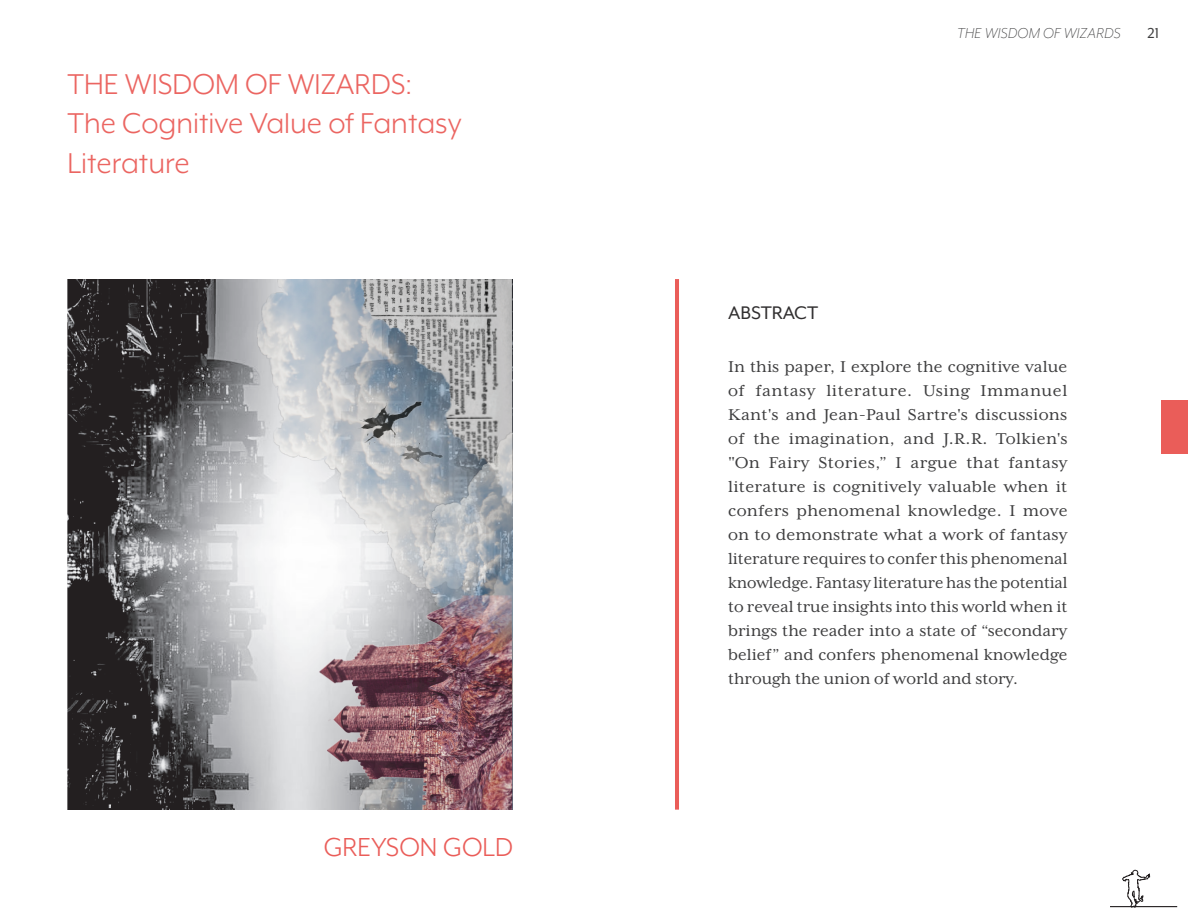
<style>
.page{position:relative;width:1188px;height:918px;background:#fff}
.page>*{position:absolute;margin:0;border:0;box-sizing:border-box;transform-origin:0 0}
.t1{font:33px/39.6px "Mr Eaves XL Mod OT";color:#eb6561}
.AuthorNames{font:30px "Mr Eaves XL Mod OT";color:#ea5d59}
.Sub-Headings{font:21px "Mr Eaves Mod OT";color:#312f30}
.Abstract{font:18px/24px "Mrs Eaves XL Serif OT";color:#3e3e3f;text-align:justify}
.t2{font:italic 300 16.5px "Mr Eaves XL Mod OT";letter-spacing:.02em;color:#3e3e3f}
.t3{font:16.5px "Mr Eaves XL Mod OT";color:#3e3e3f}
</style>
<div class="page">
<img style="left:68px;top:279px;width:249px;height:531px">
<img style="left:231px;top:563px;width:86px;height:50px">
<img style="left:340px;top:563px;width:69px;height:32px">
<img style="left:147px;top:279px;width:365px;height:284px">
<img style="left:317px;top:595px;width:195px;height:215px">
<img style="left:409px;top:418px;width:103px;height:246px">
<div style="left:1161px;top:400px;width:27px;height:54px;background:#ea5d59"></div>
<hr style="left:675px;top:279px;width:4px;height:531px;background:#ea5d59">
<hr style="left:1110px;top:906px;width:67px;height:1px;background:#231f20">
<svg style="left:1122px;top:870px;width:28px;height:37px"></svg>
<h1 class="t1" style="left:68px;top:64px;width:396px">THE WISDOM OF WIZARDS:<br>The Cognitive Value of Fantasy<br>Literature</h1>
<p class="AuthorNames" style="left:324px;top:831px;width:191px">GREYSON GOLD</p>
<p class="Sub-Headings" style="left:728px;top:301px;width:92px">ABSTRACT</p>
<p class="t2" style="left:957px;top:24px;width:165px">THE WISDOM OF WIZARDS</p>
<p class="t3" style="left:1148px;top:24px;width:13px">21</p>
<p class="Abstract" style="left:728px;top:355px;width:341px">In this paper, I explore the cognitive value of fantasy literature. Using Immanuel Kant's and Jean-Paul Sartre's discussions of the imagination, and J.R.R. Tolkien's "On Fairy Stories,” I argue that fantasy literature is cognitively valuable when it confers phenomenal knowledge. I move on to demonstrate what a work of fantasy literature requires to confer this phenomenal knowledge. Fantasy literature has the potential to reveal true insights into this world when it brings the reader into a state of “secondary belief” and confers phenomenal knowledge through the union of world and story.</p>
</div>
